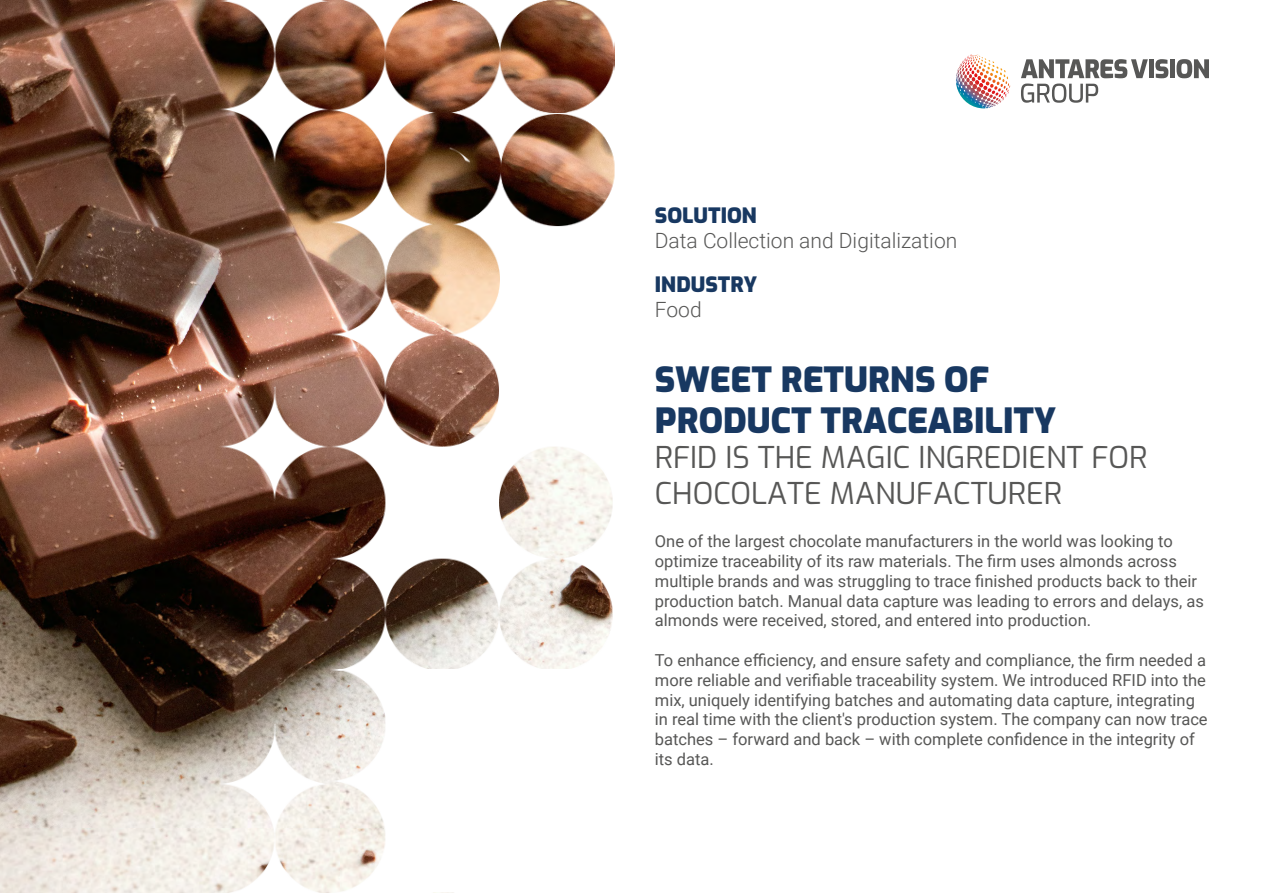
<style>
.page{position:relative;width:1263px;height:893px;background:#fff}
.page>*{position:absolute;margin:0;border:0;box-sizing:border-box;transform-origin:0 0}
.t1{font:34.5px/41.4px "Exo";color:#183861}
.t2{font:30px/36px "Exo";color:#575756}
.t3{font:300 21px "Roboto";color:#575756}
.t4{font:21px "Exo";color:#183861}
.t5{font:16.5px/19.8px "Roboto";color:#575756}
</style>
<div class="page">
<img style="left:0;top:0;width:162px;height:893px">
<img style="left:162px;top:0;width:453px;height:893px">
<div style="left:1149px;top:59px;width:5px;height:19px;background:#575756"></div>
<svg style="left:1155px;top:59px;width:13px;height:19px"></svg>
<div style="left:1170px;top:59px;width:5px;height:19px;background:#575756"></div>
<svg style="left:1176px;top:59px;width:33px;height:19px"></svg>
<svg style="left:1021px;top:84px;width:77px;height:19px"></svg>
<svg style="left:1021px;top:59px;width:127px;height:19px"></svg>
<svg style="left:964px;top:54px;width:19px;height:6px"></svg>
<p class="t4" style="left:655px;top:200px;width:104px">SOLUTION</p>
<p class="t3" style="left:655px;top:226px;width:304px">Data Collection and Digitalization</p>
<p class="t4" style="left:655px;top:269px;width:104px">INDUSTRY</p>
<p class="t3" style="left:655px;top:295px;width:48px">Food</p>
<h1 class="t1" style="left:655px;top:357px;width:403px">SWEET RETURNS OF<br>PRODUCT TRACEABILITY</h1>
<h2 class="t2" style="left:655px;top:438px;width:494px">RFID IS THE MAGIC INGREDIENT FOR<br>CHOCOLATE MANUFACTURER</h2>
<p class="t5" style="left:655px;top:531px;width:550px">One of the largest chocolate manufacturers in the world was looking to optimize traceability of its raw materials. The firm uses almonds across multiple brands and was struggling to trace finished products back to their production batch. Manual data capture was leading to errors and delays, as almonds were received, stored, and entered into production.</p>
<p class="t5" style="left:655px;top:649px;width:554px">To enhance efficiency, and ensure safety and compliance, the firm needed a more reliable and verifiable traceability system. We introduced RFID into the mix, uniquely identifying batches and automating data capture, integrating in real time with the client's production system. The company can now trace batches – forward and back – with complete confidence in the integrity of its data.</p>
</div>
